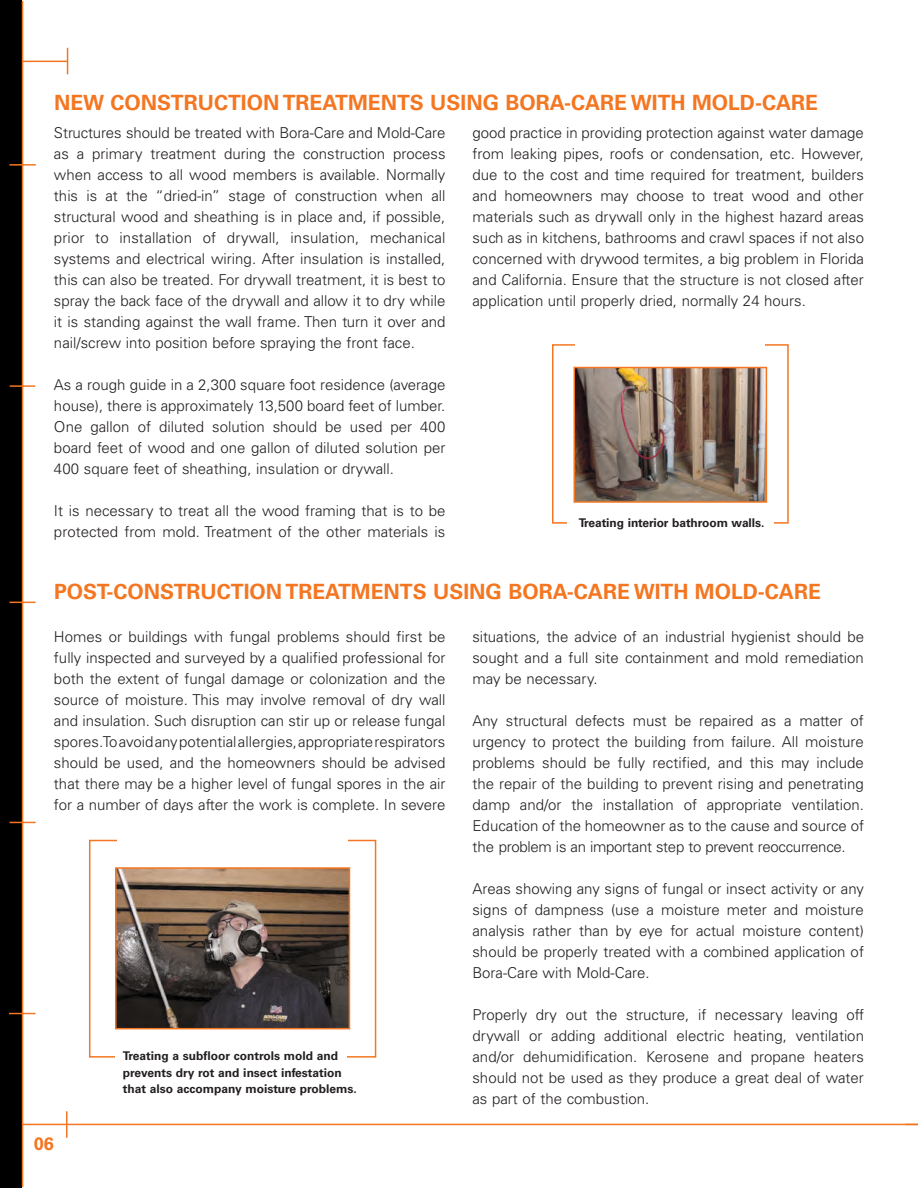
<style>
.page{position:relative;width:918px;height:1188px;background:#fff}
.page>*{position:absolute;margin:0;border:0;box-sizing:border-box;transform-origin:0 0}
.t1{font:700 21px "Univers";color:#f47621}
.t2{font:700 18px "Univers";color:#f47621}
.t3{font:300 15px/21px "Univers";color:#231f20;text-align:justify}
.t4{font:700 12px/16.5px "Univers";color:#231f20}
</style>
<div class="page">
<div style="left:0;top:0;width:22px;height:1188px;background:#000"></div>
<hr style="left:22px;top:1px;width:1px;height:1186px;background:#f47621">
<svg style="left:10px;top:822px;width:26px;height:1px"></svg>
<hr style="left:10px;top:385px;width:25px;height:2px;background:#f47621">
<hr style="left:9px;top:164px;width:27px;height:2px;background:#f47621">
<svg style="left:10px;top:602px;width:26px;height:1px"></svg>
<hr style="left:22px;top:61px;width:46px;height:1px;background:#f47621">
<svg style="left:9px;top:1013px;width:26px;height:1px"></svg>
<svg style="left:67px;top:48px;width:1px;height:26px"></svg>
<hr style="left:22px;top:1124px;width:896px;height:1px;background:#f47621">
<hr style="left:66px;top:1111px;width:2px;height:27px;background:#f47621">
<div style="left:89px;top:840px;width:287px;height:218px;border:2px solid #f47621"></div>
<img style="left:118px;top:870px;width:229px;height:156px">
<div style="left:115px;top:867px;width:235px;height:162px;border:2px solid #f47621"></div>
<div style="left:117px;top:835px;width:231px;height:10px;background:#fff"></div>
<img style="left:577px;top:370px;width:187px;height:130px">
<div style="left:574px;top:367px;width:193px;height:136px;border:2px solid #f47621"></div>
<div style="left:552px;top:344px;width:237px;height:180px;border:2px solid #f47621"></div>
<div style="left:567px;top:520px;width:207px;height:7px;background:#fff"></div>
<div style="left:575px;top:342px;width:190px;height:7px;background:#fff"></div>
<div style="left:115px;top:1049px;width:232px;height:14px;background:#fff"></div>
<h1 class="t1" style="left:54px;top:91px;width:766px">NEW CONSTRUCTION TREATMENTS USING BORA-CARE WITH MOLD-CARE</h1>
<p class="t3" style="left:54px;top:122px;width:393px">Structures should be treated with Bora-Care and Mold‑Care as a primary treatment during the construction process when access to all wood members is available. Normally this is at the “dried-in” stage of construction when all structural wood and sheathing is in place and, if possible, prior to installation of drywall, insulation, mechanical systems and electrical wiring. After insulation is installed, this can also be treated. For drywall treatment, it is best to spray the back face of the drywall and allow it to dry while it is standing against the wall frame. Then turn it over and nail/screw into position before spraying the front face.</p>
<p class="t3" style="left:54px;top:374px;width:393px">As a rough guide in a 2,300 square foot residence (average house), there is approximately 13,500 board feet of lumber.<br>One gallon of diluted solution should be used per 400 board feet of wood and one gallon of diluted solution per 400 square feet of sheathing, insulation or drywall.</p>
<p class="t3" style="left:54px;top:500px;width:393px">It is necessary to treat all the wood framing that is to be protected from mold. Treatment of the other materials is</p>
<p class="t3" style="left:472px;top:122px;width:393px">good practice in providing protection against water damage from leaking pipes, roofs or condensation, etc. However, due to the cost and time required for treatment, builders and homeowners may choose to treat wood and other materials such as drywall only in the highest hazard areas such as in kitchens, bathrooms and crawl spaces if not also concerned with drywood termites, a big problem in Florida and California. Ensure that the structure is not closed after application until properly dried, normally 24 hours.</p>
<p class="t4" style="left:579px;top:515px;width:187px">Treating interior bathroom walls.</p>
<h1 class="t1" style="left:54px;top:579px;width:768px">POST-CONSTRUCTION TREATMENTS USING BORA-CARE WITH MOLD-CARE</h1>
<p class="t3" style="left:54px;top:626px;width:393px">Homes or buildings with fungal problems should first be fully inspected and surveyed by a qualified professional for both the extent of fungal damage or colonization and the source of moisture. This may involve removal of dry wall and insulation. Such disruption can stir up or release fungal spores. To avoid any potential allergies, appropriate respirators should be used, and the homeowners should be advised that there may be a higher level of fungal spores in the air for a number of days after the work is complete. In severe</p>
<p class="t3" style="left:472px;top:626px;width:393px">situations, the advice of an industrial hygienist should be sought and a full site containment and mold remediation may be necessary.</p>
<p class="t3" style="left:472px;top:710px;width:393px">Any structural defects must be repaired as a matter of urgency to protect the building from failure. All moisture problems should be fully rectified, and this may include the repair of the building to prevent rising and penetrating damp and/or the installation of appropriate ventilation.<br>Education of the homeowner as to the cause and source of the problem is an important step to prevent reoccurrence.</p>
<p class="t3" style="left:472px;top:878px;width:393px">Areas showing any signs of fungal or insect activity or any signs of dampness (use a moisture meter and moisture analysis rather than by eye for actual moisture content) should be properly treated with a combined application of Bora-Care with Mold-Care.</p>
<p class="t3" style="left:472px;top:1004px;width:393px">Properly dry out the structure, if necessary leaving off drywall or adding additional electric heating, ventilation and/or dehumidification. Kerosene and propane heaters should not be used as they produce a great deal of water as part of the combustion.</p>
<p class="t4" style="left:123px;top:1048px;width:236px">Treating a subfloor controls mold and prevents dry rot and insect infestation that also accompany moisture problems.</p>
<p class="t2" style="left:34px;top:1133px;width:22px">06</p>
</div>
